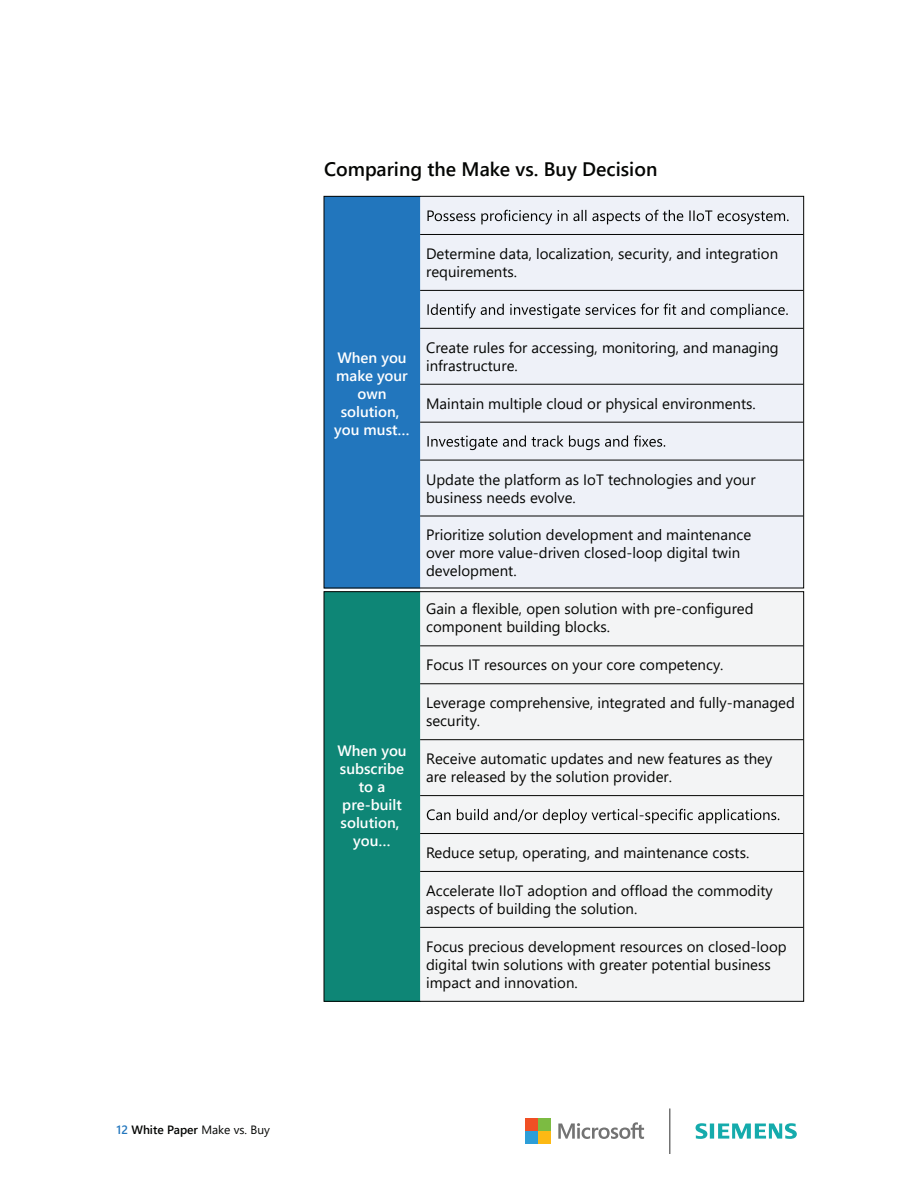
<style>
.page{position:relative;width:918px;height:1188px;background:#fff}
.page>*{position:absolute;margin:0;border:0;box-sizing:border-box;transform-origin:0 0}
.t1{font:600 19.5px "Segoe UI";color:#040503}
.t2{font:15px/18px "Segoe UI";color:#040503}
.t3{font:600 15px/18px "Segoe UI";color:#fff;text-align:center}
.t4{font:600 12px "Segoe UI";color:#040503}
.s1{color:#2276bd}
.s2{font-weight:400}
</style>
<div class="page">
<div style="left:324px;top:197px;width:96px;height:393px;background:#2276bd"></div>
<div style="left:420px;top:198px;width:382px;height:388px;background:#eef1f8"></div>
<div style="left:324px;top:590px;width:96px;height:411px;background:#0e8676"></div>
<div style="left:420px;top:593px;width:382px;height:407px;background:#f3f4f5"></div>
<hr style="left:420px;top:234px;width:383px;height:1px;background:#040503">
<hr style="left:420px;top:290px;width:383px;height:1px;background:#040503">
<hr style="left:420px;top:328px;width:383px;height:1px;background:#040503">
<hr style="left:420px;top:384px;width:383px;height:1px;background:#040503">
<hr style="left:420px;top:422px;width:383px;height:1px;background:#040503">
<hr style="left:420px;top:460px;width:383px;height:1px;background:#040503">
<hr style="left:420px;top:516px;width:383px;height:1px;background:#040503">
<hr style="left:420px;top:646px;width:383px;height:1px;background:#040503">
<hr style="left:420px;top:684px;width:383px;height:1px;background:#040503">
<hr style="left:420px;top:739px;width:383px;height:1px;background:#040503">
<hr style="left:420px;top:795px;width:383px;height:1px;background:#040503">
<hr style="left:420px;top:833px;width:383px;height:1px;background:#040503">
<hr style="left:420px;top:871px;width:383px;height:1px;background:#040503">
<hr style="left:420px;top:927px;width:383px;height:1px;background:#040503">
<hr style="left:324px;top:588px;width:96px;height:3px;background:#fff">
<svg style="left:428px;top:210px;width:361px;height:15px;background:#c4c7cc"></svg>
<svg style="left:428px;top:304px;width:360px;height:14px;background:#c0c3c8"></svg>
<svg style="left:428px;top:435px;width:237px;height:15px;background:#c2c5ca"></svg>
<svg style="left:427px;top:809px;width:352px;height:15px"></svg>
<svg style="left:558px;top:1122px;width:86px;height:17px"></svg>
<div style="left:525px;top:1118px;width:12px;height:12px;background:#f04f24"></div>
<div style="left:539px;top:1118px;width:12px;height:12px;background:#7cbb42"></div>
<div style="left:525px;top:1132px;width:12px;height:12px;background:#2d9ed8"></div>
<div style="left:539px;top:1132px;width:12px;height:12px;background:#fcb914"></div>
<svg style="left:696px;top:1123px;width:101px;height:16px"></svg>
<hr style="left:669px;top:1108px;width:1px;height:46px;background:#737373">
<p class="t4" style="left:117px;top:1119px;width:155px"><span class="s1">12</span> White Paper <span class="s2">Make vs. Buy</span></p>
<h1 class="t1" style="left:324px;top:151px;width:335px">Comparing the Make vs. Buy Decision</h1>
<p class="t2" style="left:426px;top:243px;width:354px">Determine data, localization, security, and integration requirements.</p>
<p class="t3" style="left:334px;top:347px;width:77px">When you make your own solution, you must…</p>
<p class="t3" style="left:337px;top:741px;width:71px">When you subscribe to a pre-built solution, you…</p>
<p class="t2" style="left:426px;top:337px;width:354px">Create rules for accessing, monitoring, and managing infrastructure.</p>
<p class="t2" style="left:426px;top:393px;width:331px">Maintain multiple cloud or physical environments.</p>
<p class="t2" style="left:426px;top:469px;width:331px">Update the platform as IoT technologies and your business needs evolve.</p>
<p class="t2" style="left:426px;top:525px;width:327px">Prioritize solution development and maintenance over more value-driven closed-loop digital twin development.</p>
<p class="t2" style="left:426px;top:598px;width:329px">Gain a flexible, open solution with pre-configured component building blocks.</p>
<p class="t2" style="left:426px;top:655px;width:299px">Focus IT resources on your core competency.</p>
<p class="t2" style="left:426px;top:693px;width:370px">Leverage comprehensive, integrated and fully-managed security.</p>
<p class="t2" style="left:426px;top:748px;width:348px">Receive automatic updates and new features as they are released by the solution provider.</p>
<p class="t2" style="left:426px;top:842px;width:325px">Reduce setup, operating, and maintenance costs.</p>
<p class="t2" style="left:426px;top:880px;width:348px">Accelerate IIoT adoption and offload the commodity aspects of building the solution.</p>
<p class="t2" style="left:426px;top:936px;width:362px">Focus precious development resources on closed-loop digital twin solutions with greater potential business impact and innovation.</p>
</div>
